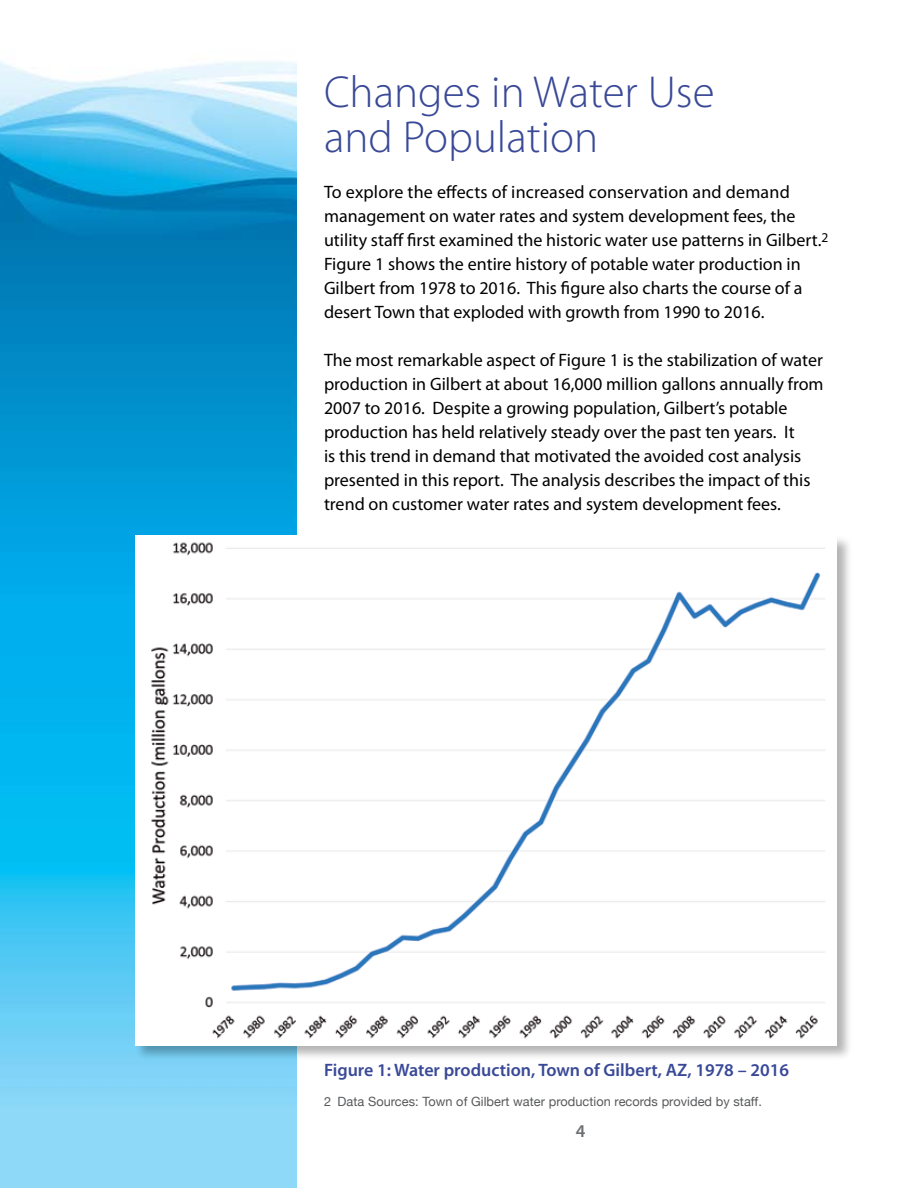
<style>
.page{position:relative;width:918px;height:1188px;background:#fff}
.page>*{position:absolute;margin:0;border:0;box-sizing:border-box;transform-origin:0 0}
.t1{font:300 45px/45px "Myriad Pro";color:#394997}
.t2{font:18px/24px "Myriad Pro";color:#000}
.t3{font:600 18px "Myriad Pro";color:#394997}
.t4{font:600 18px "Myriad Pro";color:#6d6f71}
.t5{font:12.75px "Helvetica Neue";letter-spacing:.005em;color:#58595b}
</style>
<div class="page">
<img style="left:0;top:61px;width:296px;height:1127px">
<div style="left:134px;top:534px;width:720px;height:529px;background:#000;opacity:.3"></div>
<img style="left:135px;top:536px;width:702px;height:509px">
<h1 class="t1" style="left:324px;top:69px;width:392px">Changes in Water Use and Population</h1>
<p class="t2" style="left:324px;top:180px;width:506px">To explore the effects of increased conservation and demand management on water rates and system development fees, the utility staff first examined the historic water use patterns in Gilbert.<sup>2<br></sup>Figure 1 shows the entire history of potable water production in Gilbert from 1978 to 2016. This figure also charts the course of a desert Town that exploded with growth from 1990 to 2016.</p>
<p class="t2" style="left:324px;top:348px;width:501px">The most remarkable aspect of Figure 1 is the stabilization of water production in Gilbert at about 16,000 million gallons annually from 2007 to 2016. Despite a growing population, Gilbert’s potable production has held relatively steady over the past ten years. It<br>is this trend in demand that motivated the avoided cost analysis presented in this report. The analysis describes the impact of this trend on customer water rates and system development fees.</p>
<p class="t3" style="left:324px;top:1059px;width:467px">Figure 1: Water production, Town of Gilbert, AZ, 1978 – 2016</p>
<p class="t5" style="left:324px;top:1094px;width:439px">2 Data Sources: Town of Gilbert water production records provided by staff.</p>
<p class="t4" style="left:576px;top:1120px;width:11px">4</p>
</div>
